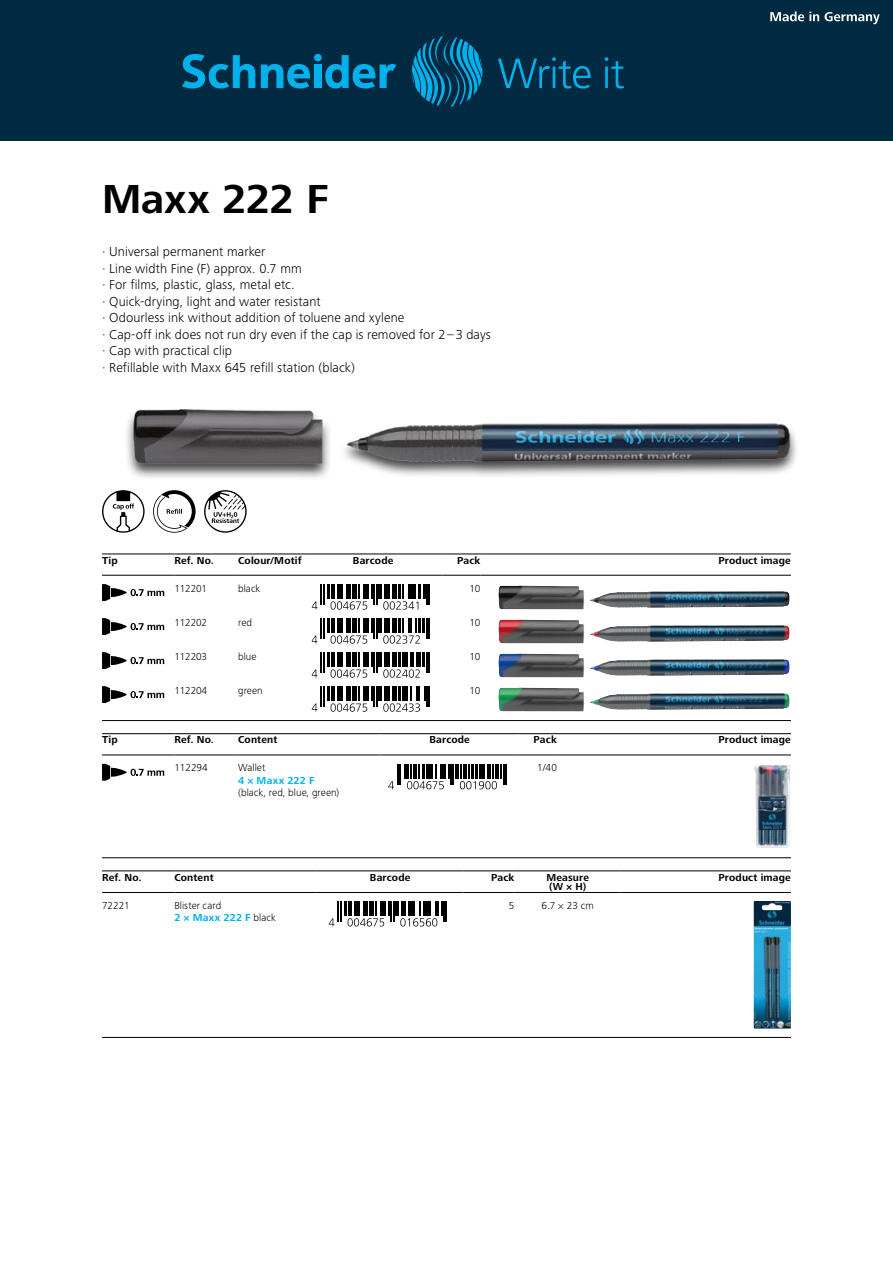
<style>
.page{position:relative;width:893px;height:1263px;background:#fff}
.page>*{position:absolute;margin:0;border:0;box-sizing:border-box;transform-origin:0 0}
.t1{font:700 42px "Frutiger Next LTW1 G";letter-spacing:-.005em;color:#000}
.t2{font:300 13.5px/16.5px "Frutiger Next LTW1 G";letter-spacing:.01em;color:#000}
.t3{font:700 10.5px/9.8px "Frutiger Next LTW1 G";letter-spacing:.015em;color:#000}
.t4{font:300 10.5px/12.5px "Frutiger Next LTW1 G";color:#000}
.t5{font:700 10.5px "Frutiger Next LTW1 G";letter-spacing:.02em;color:#00b2eb}
.s1{font-weight:700;color:#00b2eb}
</style>
<div class="page">
<div style="left:0;top:0;width:893px;height:140px;background:#002942"></div>
<svg style="left:770px;top:11px;width:49px;height:10px"></svg>
<svg style="left:825px;top:12px;width:55px;height:12px"></svg>
<svg style="left:182px;top:54px;width:73px;height:34px"></svg>
<div style="left:314px;top:54px;width:8px;height:7px;background:#00b2eb;border-radius:50%"></div>
<div style="left:314px;top:65px;width:7px;height:23px;background:#00b2eb"></div>
<svg style="left:261px;top:64px;width:49px;height:24px"></svg>
<svg style="left:325px;top:55px;width:71px;height:33px"></svg>
<svg style="left:412px;top:36px;width:70px;height:71px"></svg>
<svg style="left:498px;top:57px;width:93px;height:32px"></svg>
<svg style="left:605px;top:57px;width:19px;height:32px"></svg>
<img style="left:127px;top:410px;width:670px;height:68px">
<svg style="left:102px;top:490px;width:43px;height:43px"></svg>
<svg style="left:153px;top:490px;width:43px;height:43px"></svg>
<svg style="left:204px;top:490px;width:43px;height:43px"></svg>
<hr style="left:102px;top:554px;width:72px;height:1px;background:#000">
<hr style="left:102px;top:575px;width:72px;height:1px;background:#000">
<hr style="left:174px;top:554px;width:64px;height:1px;background:#000">
<hr style="left:174px;top:575px;width:64px;height:1px;background:#000">
<hr style="left:238px;top:554px;width:66px;height:1px;background:#000">
<hr style="left:238px;top:575px;width:66px;height:1px;background:#000">
<hr style="left:304px;top:554px;width:138px;height:1px;background:#000">
<hr style="left:304px;top:575px;width:138px;height:1px;background:#000">
<hr style="left:442px;top:554px;width:38px;height:1px;background:#000">
<hr style="left:442px;top:575px;width:38px;height:1px;background:#000">
<hr style="left:480px;top:554px;width:311px;height:1px;background:#000">
<hr style="left:480px;top:575px;width:311px;height:1px;background:#000">
<svg style="left:102px;top:584px;width:62px;height:17px"></svg>
<hr style="left:378px;top:584px;width:4px;height:15px;background:#000">
<svg style="left:312px;top:584px;width:65px;height:26px"></svg>
<svg style="left:383px;top:584px;width:47px;height:26px"></svg>
<img style="left:498px;top:585px;width:292px;height:24px">
<svg style="left:102px;top:618px;width:62px;height:17px"></svg>
<hr style="left:378px;top:618px;width:4px;height:15px;background:#000">
<svg style="left:312px;top:618px;width:65px;height:26px"></svg>
<svg style="left:383px;top:618px;width:47px;height:26px"></svg>
<img style="left:498px;top:619px;width:292px;height:24px">
<svg style="left:102px;top:652px;width:62px;height:17px"></svg>
<hr style="left:378px;top:652px;width:4px;height:15px;background:#000">
<svg style="left:312px;top:652px;width:65px;height:26px"></svg>
<svg style="left:383px;top:652px;width:47px;height:26px"></svg>
<img style="left:498px;top:653px;width:292px;height:24px">
<svg style="left:102px;top:686px;width:62px;height:17px"></svg>
<hr style="left:378px;top:686px;width:4px;height:15px;background:#000">
<svg style="left:312px;top:686px;width:65px;height:26px"></svg>
<svg style="left:383px;top:686px;width:47px;height:26px"></svg>
<img style="left:498px;top:687px;width:292px;height:24px">
<hr style="left:102px;top:720px;width:689px;height:1px;background:#000">
<hr style="left:102px;top:733px;width:72px;height:1px;background:#000">
<hr style="left:102px;top:754px;width:72px;height:1px;background:#000">
<hr style="left:174px;top:733px;width:64px;height:1px;background:#000">
<hr style="left:174px;top:754px;width:64px;height:1px;background:#000">
<hr style="left:238px;top:733px;width:143px;height:1px;background:#000">
<hr style="left:238px;top:754px;width:143px;height:1px;background:#000">
<hr style="left:381px;top:733px;width:138px;height:1px;background:#000">
<hr style="left:381px;top:754px;width:138px;height:1px;background:#000">
<hr style="left:519px;top:733px;width:38px;height:1px;background:#000">
<hr style="left:519px;top:754px;width:38px;height:1px;background:#000">
<hr style="left:557px;top:733px;width:234px;height:1px;background:#000">
<hr style="left:557px;top:754px;width:234px;height:1px;background:#000">
<svg style="left:102px;top:764px;width:62px;height:17px"></svg>
<hr style="left:397px;top:764px;width:2px;height:20px;background:#000">
<svg style="left:400px;top:764px;width:1px;height:20px"></svg>
<hr style="left:404px;top:764px;width:3px;height:14px;background:#000">
<hr style="left:455px;top:764px;width:3px;height:14px;background:#000">
<svg style="left:388px;top:781px;width:6px;height:8px"></svg>
<svg style="left:407px;top:764px;width:47px;height:25px"></svg>
<svg style="left:460px;top:764px;width:46px;height:25px"></svg>
<img style="left:754px;top:765px;width:36px;height:83px">
<hr style="left:102px;top:857px;width:689px;height:1px;background:#000">
<hr style="left:102px;top:870px;width:72px;height:1px;background:#000">
<hr style="left:174px;top:870px;width:143px;height:1px;background:#000">
<hr style="left:317px;top:870px;width:146px;height:1px;background:#000">
<hr style="left:463px;top:870px;width:51px;height:1px;background:#000">
<hr style="left:514px;top:870px;width:107px;height:1px;background:#000">
<hr style="left:621px;top:870px;width:170px;height:1px;background:#000">
<hr style="left:102px;top:892px;width:72px;height:1px;background:#000">
<hr style="left:174px;top:892px;width:143px;height:1px;background:#000">
<hr style="left:317px;top:892px;width:146px;height:1px;background:#000">
<hr style="left:463px;top:892px;width:51px;height:1px;background:#000">
<hr style="left:514px;top:892px;width:107px;height:1px;background:#000">
<hr style="left:621px;top:892px;width:170px;height:1px;background:#000">
<hr style="left:395px;top:901px;width:4px;height:14px;background:#000">
<svg style="left:329px;top:901px;width:65px;height:25px"></svg>
<svg style="left:400px;top:901px;width:47px;height:25px"></svg>
<img style="left:754px;top:901px;width:37px;height:127px">
<hr style="left:102px;top:1037px;width:689px;height:1px;background:#000">
<h1 class="t1" style="left:102px;top:175px;width:228px">Maxx 222 F</h1>
<p class="t2" style="left:102px;top:244px;width:390px">· Universal permanent marker<br>· Line width Fine (F) approx. 0.7 mm<br>· For films, plastic, glass, metal etc.<br>· Quick-drying, light and water resistant<br>· Odourless ink without addition of toluene and xylene<br>· Cap-off ink does not run dry even if the cap is removed for 2–3 days · Cap with practical clip<br>· Refillable with Maxx 645 refill station (black)</p>
<p class="t3" style="left:102px;top:556px;width:17px">Tip</p>
<p class="t3" style="left:174px;top:556px;width:41px">Ref. No.</p>
<p class="t3" style="left:238px;top:556px;width:65px">Colour/Motif</p>
<p class="t3" style="left:353px;top:556px;width:42px">Barcode</p>
<p class="t3" style="left:457px;top:556px;width:25px">Pack</p>
<p class="t3" style="left:718px;top:556px;width:74px">Product image</p>
<p class="t4" style="left:174px;top:582px;width:34px">112201</p>
<p class="t4" style="left:238px;top:582px;width:24px">black</p>
<p class="t4" style="left:469px;top:582px;width:13px">10</p>
<p class="t4" style="left:174px;top:616px;width:34px">112202</p>
<p class="t4" style="left:238px;top:616px;width:16px">red</p>
<p class="t4" style="left:469px;top:616px;width:13px">10</p>
<p class="t4" style="left:174px;top:650px;width:34px">112203</p>
<p class="t4" style="left:238px;top:650px;width:20px">blue</p>
<p class="t4" style="left:469px;top:650px;width:13px">10</p>
<p class="t4" style="left:174px;top:684px;width:34px">112204</p>
<p class="t4" style="left:238px;top:684px;width:26px">green</p>
<p class="t4" style="left:469px;top:684px;width:13px">10</p>
<p class="t3" style="left:102px;top:735px;width:17px">Tip</p>
<p class="t3" style="left:174px;top:735px;width:41px">Ref. No.</p>
<p class="t3" style="left:238px;top:735px;width:41px">Content</p>
<p class="t3" style="left:429px;top:735px;width:42px">Barcode</p>
<p class="t3" style="left:534px;top:735px;width:25px">Pack</p>
<p class="t3" style="left:718px;top:735px;width:74px">Product image</p>
<p class="t4" style="left:174px;top:762px;width:35px">112294</p>
<p class="t4" style="left:238px;top:762px;width:29px">Wallet</p>
<p class="t5" style="left:238px;top:774px;width:78px">4 × Maxx 222 F</p>
<p class="t4" style="left:238px;top:786px;width:103px">(black, red, blue, green)</p>
<p class="t4" style="left:537px;top:762px;width:21px">1/40</p>
<p class="t3" style="left:102px;top:872px;width:41px">Ref. No.</p>
<p class="t3" style="left:174px;top:872px;width:41px">Content</p>
<p class="t3" style="left:370px;top:872px;width:42px">Barcode</p>
<p class="t3" style="left:491px;top:872px;width:25px">Pack</p>
<p class="t3" style="left:546px;top:872px;width:44px">Measure (W × H)</p>
<p class="t3" style="left:718px;top:872px;width:74px">Product image</p>
<p class="t4" style="left:102px;top:899px;width:29px">72221</p>
<p class="t4" style="left:174px;top:899px;width:103px">Blister card<br><span class="s1">2 × Maxx 222 F</span> black</p>
<p class="t4" style="left:509px;top:899px;width:7px">5</p>
<p class="t4" style="left:542px;top:899px;width:54px">6.7 × 23 cm</p>
</div>
